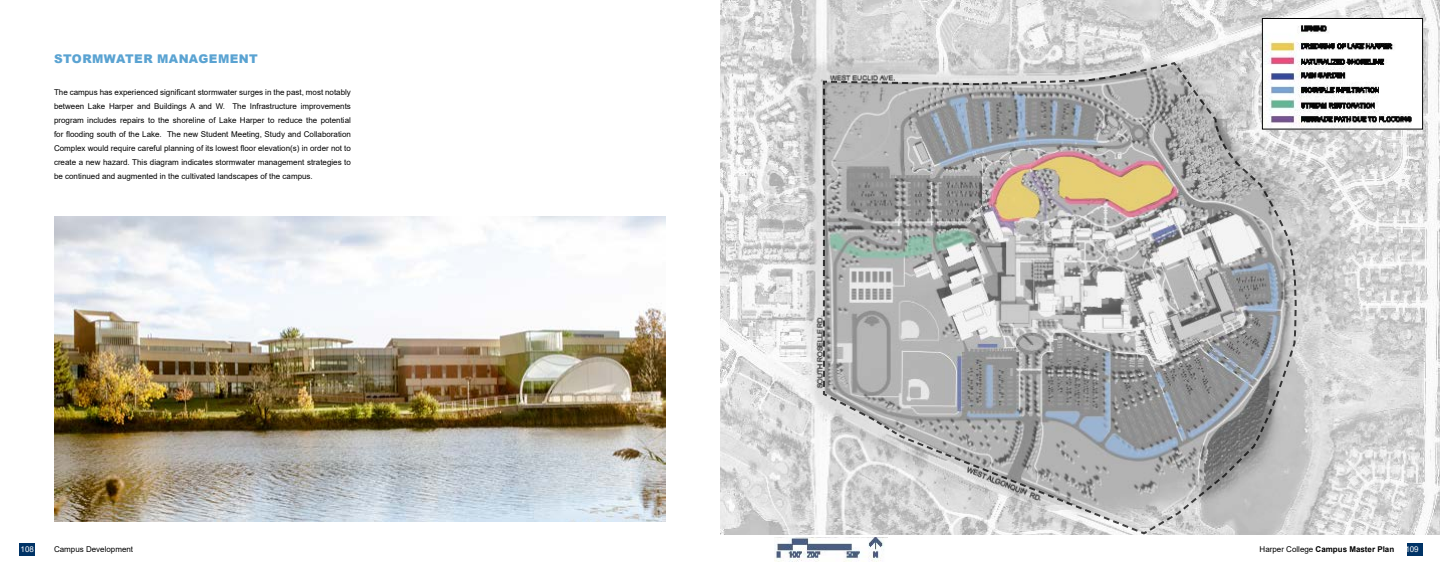
<style>
.page{position:relative;width:1440px;height:576px;background:#fff}
.page>*{position:absolute;margin:0;border:0;box-sizing:border-box;transform-origin:0 0}
.t1{font:900 12px "Arial";letter-spacing:.035em;color:#5aa3d2}
.t2{font:8px/14px "Arial";color:#000;text-align:justify}
.t3{font:700 8px "Arial";color:#000}
.t4{font:8px "Arial";color:#fff}
.s1{font-weight:400}
</style>
<div class="page">
<div style="left:20px;top:543px;width:15px;height:13px;background:#036"></div>
<div style="left:1407px;top:543px;width:15px;height:13px;background:#036"></div>
<img style="left:54px;top:216px;width:612px;height:306px">
<img style="left:720px;top:0;width:720px;height:535px">
<img style="left:1264px;top:20px;width:157px;height:108px">
<div style="left:1262px;top:18px;width:161px;height:112px;border:1px solid #000"></div>
<img style="left:774px;top:538px;width:110px;height:23px">
<svg style="left:822px;top:62px;width:475px;height:473px;background:#b2b2b1"></svg>
<h1 class="t1" style="left:54px;top:50px;width:205px">STORMWATER MANAGEMENT</h1>
<p class="t2" style="left:54px;top:85px;width:298px">The campus has experienced significant stormwater surges in the past, most notably between Lake Harper and Buildings A and W. The Infrastructure improvements program includes repairs to the shoreline of Lake Harper to reduce the potential for flooding south of the Lake. The new Student Meeting, Study and Collaboration Complex would require careful planning of its lowest floor elevation(s) in order not to create a new hazard. This diagram indicates stormwater management strategies to be continued and augmented in the cultivated landscapes of the campus.</p>
<p class="t4" style="left:21px;top:543px;width:15px">108</p>
<p class="t2" style="left:54px;top:542px;width:81px">Campus Development</p>
<p class="t3" style="left:1260px;top:543px;width:136px"><span class="s1">Harper College</span> Campus Master Plan</p>
<p class="t4" style="left:1405px;top:543px;width:15px">109</p>
</div>
